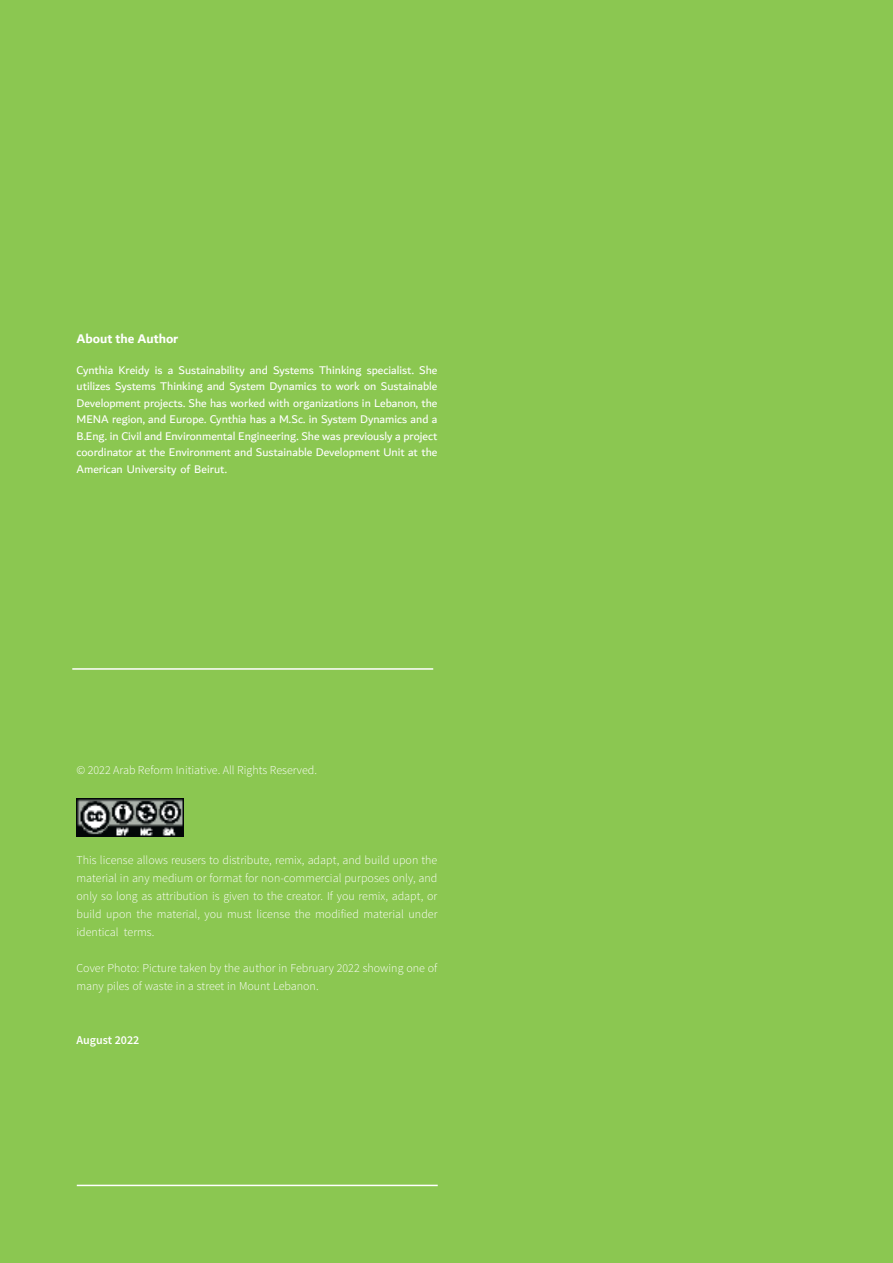
<style>
.page{position:relative;width:893px;height:1263px;background:#8bc751}
.page>*{position:absolute;margin:0;border:0;box-sizing:border-box;transform-origin:0 0}
.t1{font:700 13.5px "Dubai";color:#fff}
.t2{font:300 12px/18px "Source Sans Pro";color:#fff;text-align:justify}
.t3{font:12px/16.5px "Dubai";color:#fff;text-align:justify}
.t4{font:600 12px "Source Sans Pro";color:#fff}
</style>
<div class="page">
<img style="left:77px;top:799px;width:107px;height:37px">
<hr style="left:77px;top:1185px;width:361px;height:1px;background:#fff">
<hr style="left:72px;top:668px;width:361px;height:2px;background:#fff">
<p class="t1" style="left:77px;top:330px;width:103px">About the Author</p>
<p class="t3" style="left:77px;top:361px;width:362px">Cynthia Kreidy is a Sustainability and Systems Thinking specialist. She utilizes Systems Thinking and System Dynamics to work on Sustainable Development projects. She has worked with organizations in Lebanon, the MENA region, and Europe. Cynthia has Ma .Sc in. System Dynamics and a .B Eng in. Civil and Environmental Engineering. She was previously a project coordinator at the Environment and Sustainable Development Unit at the American University of Beirut.</p>
<p class="t2" style="left:77px;top:761px;width:242px">© 2022 Arab Reform Initiative. All Rights Reserved.</p>
<p class="t2" style="left:77px;top:851px;width:362px">This license allows reusers to distribute, remix, adapt, and build upon the material in any medium or format for non-commercial purposes only, and only so long as attribution is given to the creator If. you remix, adapt, or build upon the material, you must license the modified material under identical terms.</p>
<p class="t2" style="left:77px;top:959px;width:362px">Cover Photo: Picture taken by the author in February 2022 showing one of many piles of waste in a street in Mount Lebanon.</p>
<p class="t4" style="left:77px;top:1032px;width:64px">August 2022</p>
</div>
